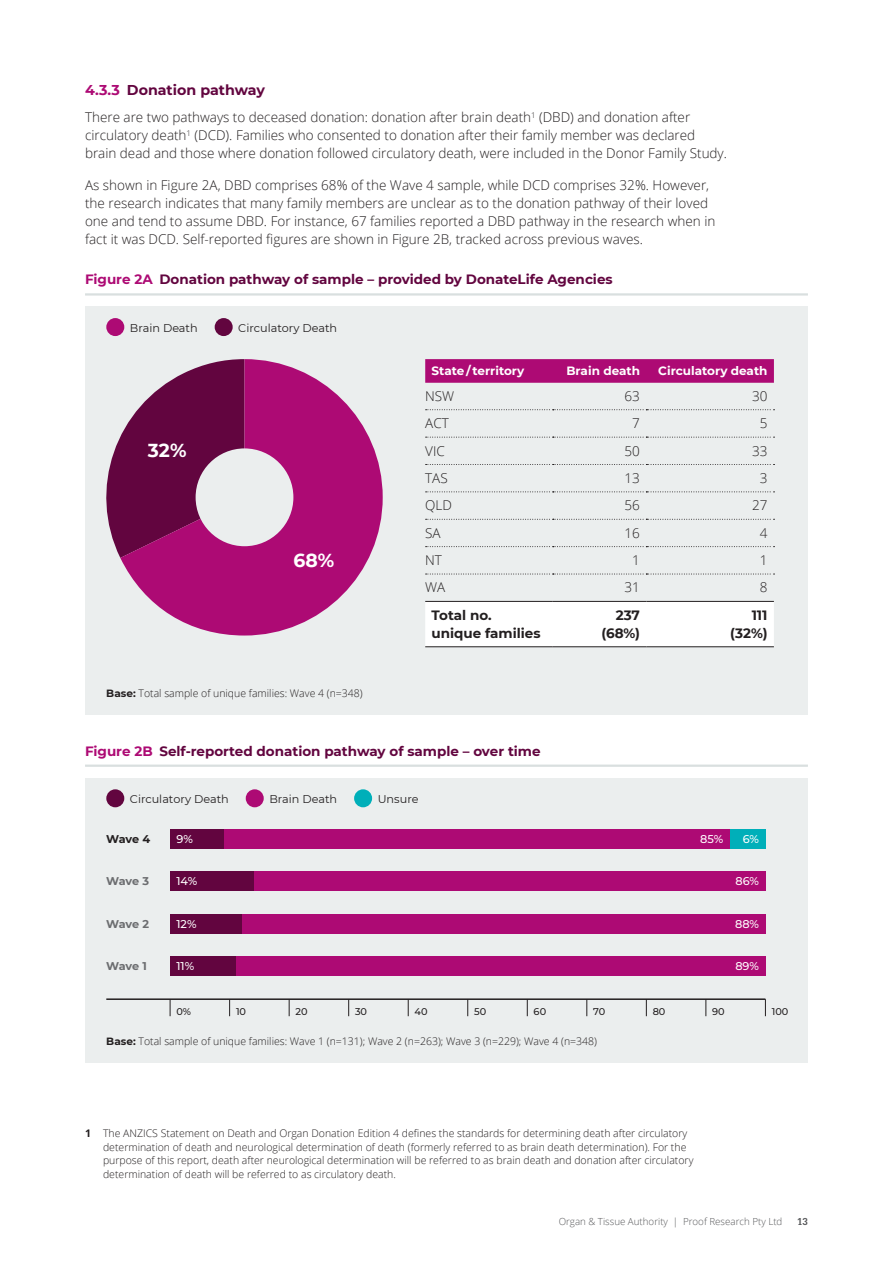
<style>
.page{position:relative;width:893px;height:1263px;background:#fff}
.page>*{position:absolute;margin:0;border:0;box-sizing:border-box;transform-origin:0 0}
.Subhead_1{font:700 18.75px "Montserrat";color:#fff}
.Subhead_3{font:700 14.25px "Montserrat";color:#62053f}
.Body_copy{font:300 13.5px/18px "Open Sans";color:#231f20}
.Table_figure_heading{font:700 13.5px "Montserrat";color:#62053f}
.Table___copy{font:300 13.5px "Open Sans";color:#231f20}
.Table___copy-2{font:700 13.5px/18px "Montserrat";color:#231f20;text-align:right}
.Table___header_row{font:700 12px "Montserrat";color:#fff}
.Figure___key{font:11.25px "Montserrat";color:#231f20}
.t1{font:500 11.25px "Montserrat";color:#fff}
.t2{font:700 11.25px "Montserrat";letter-spacing:-.015em;color:#6c6d70}
.t3{font:700 11.25px "Montserrat";color:#231f20}
.Footnotes{font:300 10.5px/13.5px "Open Sans";color:#231f20}
.t4{font:300 9.75px "Open Sans";color:#57585a}
.t5{font:500 9.75px "Montserrat";color:#231f20}
.t6{font:700 9.75px "Glypha LT Std";color:#57585a}
.s1{color:#ad0a74}
.s2{font-family:"Montserrat";font-weight:700}
.s3{font-weight:700}
</style>
<div class="page">
<div style="left:85px;top:778px;width:723px;height:285px;background:#ebeeee"></div>
<div style="left:170px;top:957px;width:595px;height:19px;background:#ad0a74"></div>
<div style="left:170px;top:957px;width:66px;height:19px;background:#62053f"></div>
<div style="left:170px;top:914px;width:595px;height:19px;background:#ad0a74"></div>
<div style="left:170px;top:914px;width:72px;height:19px;background:#62053f"></div>
<div style="left:170px;top:872px;width:595px;height:19px;background:#ad0a74"></div>
<div style="left:170px;top:872px;width:83px;height:19px;background:#62053f"></div>
<div style="left:224px;top:829px;width:506px;height:19px;background:#ad0a74"></div>
<div style="left:730px;top:829px;width:35px;height:19px;background:#00afb9"></div>
<div style="left:170px;top:829px;width:54px;height:19px;background:#62053f"></div>
<svg style="left:170px;top:1000px;width:1px;height:16px"></svg>
<svg style="left:229px;top:1000px;width:1px;height:16px"></svg>
<svg style="left:289px;top:1000px;width:1px;height:16px"></svg>
<svg style="left:348px;top:1000px;width:1px;height:16px"></svg>
<svg style="left:408px;top:1000px;width:1px;height:16px"></svg>
<svg style="left:467px;top:1000px;width:1px;height:16px"></svg>
<svg style="left:527px;top:1000px;width:1px;height:16px"></svg>
<svg style="left:587px;top:1000px;width:1px;height:16px"></svg>
<svg style="left:646px;top:1000px;width:1px;height:16px"></svg>
<svg style="left:706px;top:1000px;width:1px;height:16px"></svg>
<svg style="left:765px;top:999px;width:1px;height:17px"></svg>
<hr style="left:106px;top:998px;width:659px;height:2px;background:#231f20">
<div style="left:85px;top:307px;width:723px;height:408px;background:#ebeeee"></div>
<svg style="left:106px;top:437px;width:14px;height:120px"></svg>
<svg style="left:120px;top:359px;width:263px;height:276px;fill:#ad0a74"></svg>
<hr style="left:85px;top:293px;width:723px;height:3px;background:#d9dfdf">
<hr style="left:85px;top:764px;width:723px;height:3px;background:#d9dfdf">
<div style="left:106px;top:318px;width:18px;height:18px;background:#ad0a74;border-radius:50%"></div>
<div style="left:215px;top:318px;width:18px;height:18px;background:#62053f;border-radius:50%"></div>
<div style="left:106px;top:789px;width:18px;height:18px;background:#62053f;border-radius:50%"></div>
<div style="left:246px;top:789px;width:18px;height:18px;background:#ad0a74;border-radius:50%"></div>
<div style="left:354px;top:789px;width:18px;height:18px;background:#00afb9;border-radius:50%"></div>
<svg style="left:425px;top:359px;width:349px;height:24px;background:#ad0d75"></svg>
<div style="left:425px;top:602px;width:349px;height:44px;background:#fff"></div>
<svg style="left:426px;top:409px;width:348px;height:1px"></svg>
<svg style="left:426px;top:437px;width:348px;height:1px"></svg>
<svg style="left:426px;top:464px;width:348px;height:1px"></svg>
<svg style="left:426px;top:491px;width:348px;height:1px"></svg>
<svg style="left:426px;top:519px;width:348px;height:1px"></svg>
<svg style="left:426px;top:546px;width:348px;height:1px"></svg>
<svg style="left:426px;top:574px;width:348px;height:1px"></svg>
<hr style="left:425px;top:601px;width:128px;height:1px;background:#231f20">
<hr style="left:553px;top:601px;width:93px;height:1px;background:#231f20">
<hr style="left:646px;top:601px;width:128px;height:1px;background:#231f20">
<hr style="left:425px;top:646px;width:128px;height:1px;background:#231f20">
<hr style="left:553px;top:646px;width:93px;height:1px;background:#231f20">
<hr style="left:646px;top:646px;width:128px;height:1px;background:#231f20">
<div style="left:196px;top:448px;width:97px;height:98px;background:#ebeeee;border-radius:50%"></div>
<p class="Subhead_3" style="left:85px;top:80px;width:181px"><span class="s1">4.3.3</span> Donation pathway</p>
<p class="Body_copy" style="left:85px;top:108px;width:643px">There are two pathways to deceased donation: donation after brain death<sup>1</sup> (DBD) and donation after circulatory death<sup>1</sup> (DCD). Families who consented to donation after their family member was declared brain dead and those where donation followed circulatory death, were included in the Donor Family Study.</p>
<p class="Body_copy" style="left:85px;top:176px;width:632px">As shown in Figure 2A, DBD comprises 68% of the Wave 4 sample, while DCD comprises 32%. However, the research indicates that many family members are unclear as to the donation pathway of their loved one and tend to assume DBD. For instance, 67 families reported a DBD pathway in the research when in fact it was DCD. Self-reported figures are shown in Figure 2B, tracked across previous waves.</p>
<p class="Table_figure_heading" style="left:85px;top:270px;width:529px"><span class="s1">Figure 2A</span> Donation pathway of sample – provided by DonateLife Agencies</p>
<p class="Figure___key" style="left:130px;top:320px;width:69px">Brain Death</p>
<p class="Figure___key" style="left:238px;top:320px;width:100px">Circulatory Death</p>
<p class="Subhead_1" style="left:148px;top:437px;width:40px">32%</p>
<p class="Subhead_1" style="left:294px;top:547px;width:42px">68%</p>
<p class="Footnotes" style="left:106px;top:686px;width:258px"><span class="s2">Base:</span> Total sample of unique families: Wave 4 (n=348)</p>
<p class="Table___header_row" style="left:432px;top:362px;width:94px">State / territory</p>
<p class="Table___header_row" style="left:566px;top:362px;width:75px">Brain death</p>
<p class="Table___header_row" style="left:658px;top:362px;width:111px">Circulatory death</p>
<p class="Table___copy" style="left:425px;top:387px;width:31px">NSW</p>
<p class="Table___copy" style="left:625px;top:387px;width:17px">63</p>
<p class="Table___copy" style="left:752px;top:387px;width:17px">30</p>
<p class="Table___copy" style="left:425px;top:414px;width:25px">ACT</p>
<p class="Table___copy" style="left:632px;top:414px;width:9px">7</p>
<p class="Table___copy" style="left:760px;top:414px;width:9px">5</p>
<p class="Table___copy" style="left:425px;top:441px;width:21px">VIC</p>
<p class="Table___copy" style="left:625px;top:441px;width:17px">50</p>
<p class="Table___copy" style="left:752px;top:441px;width:17px">33</p>
<p class="Table___copy" style="left:425px;top:469px;width:24px">TAS</p>
<p class="Table___copy" style="left:625px;top:469px;width:17px">13</p>
<p class="Table___copy" style="left:760px;top:469px;width:9px">3</p>
<p class="Table___copy" style="left:425px;top:496px;width:28px">QLD</p>
<p class="Table___copy" style="left:625px;top:496px;width:17px">56</p>
<p class="Table___copy" style="left:752px;top:496px;width:17px">27</p>
<p class="Table___copy" style="left:425px;top:523px;width:17px">SA</p>
<p class="Table___copy" style="left:625px;top:523px;width:17px">16</p>
<p class="Table___copy" style="left:760px;top:523px;width:9px">4</p>
<p class="Table___copy" style="left:425px;top:551px;width:18px">NT</p>
<p class="Table___copy" style="left:632px;top:551px;width:9px">1</p>
<p class="Table___copy" style="left:760px;top:551px;width:9px">1</p>
<p class="Table___copy" style="left:425px;top:578px;width:22px">WA</p>
<p class="Table___copy" style="left:625px;top:578px;width:17px">31</p>
<p class="Table___copy" style="left:760px;top:578px;width:9px">8</p>
<p class="Table___copy-2" style="left:432px;top:605px;width:111px;text-align:left">Total no. unique families</p>
<p class="Table___copy-2" style="left:601px;top:605px;width:40px">237 (68%)</p>
<p class="Table___copy-2" style="left:730px;top:605px;width:39px">111 (32%)</p>
<p class="Table_figure_heading" style="left:85px;top:741px;width:457px"><span class="s1">Figure 2B</span> Self-reported donation pathway of sample – over time</p>
<p class="Figure___key" style="left:130px;top:791px;width:100px">Circulatory Death</p>
<p class="Figure___key" style="left:269px;top:791px;width:69px">Brain Death</p>
<p class="Figure___key" style="left:378px;top:791px;width:42px">Unsure</p>
<p class="t3" style="left:106px;top:830px;width:45px">Wave 4</p>
<p class="t1" style="left:176px;top:831px;width:18px">9%</p>
<p class="t1" style="left:700px;top:831px;width:25px">85%</p>
<p class="t1" style="left:743px;top:831px;width:18px">6%</p>
<p class="t2" style="left:106px;top:873px;width:44px">Wave 3</p>
<p class="t1" style="left:176px;top:873px;width:22px">14%</p>
<p class="t1" style="left:736px;top:873px;width:25px">86%</p>
<p class="t2" style="left:106px;top:915px;width:44px">Wave 2</p>
<p class="t1" style="left:176px;top:916px;width:22px">12%</p>
<p class="t1" style="left:735px;top:916px;width:25px">88%</p>
<p class="t2" style="left:106px;top:958px;width:42px">Wave 1</p>
<p class="t1" style="left:735px;top:958px;width:25px">89%</p>
<p class="t1" style="left:176px;top:958px;width:19px">11%</p>
<p class="t5" style="left:176px;top:1005px;width:16px">0%</p>
<p class="t5" style="left:236px;top:1005px;width:12px">10</p>
<p class="t5" style="left:296px;top:1005px;width:14px">20</p>
<p class="t5" style="left:355px;top:1005px;width:14px">30</p>
<p class="t5" style="left:415px;top:1005px;width:15px">40</p>
<p class="t5" style="left:474px;top:1005px;width:14px">50</p>
<p class="t5" style="left:534px;top:1005px;width:14px">60</p>
<p class="t5" style="left:593px;top:1005px;width:14px">70</p>
<p class="t5" style="left:653px;top:1005px;width:14px">80</p>
<p class="t5" style="left:712px;top:1005px;width:14px">90</p>
<p class="t5" style="left:772px;top:1005px;width:18px">100</p>
<p class="Footnotes" style="left:106px;top:1034px;width:492px"><span class="s2">Base:</span> Total sample of unique families: Wave 1 (n=131); Wave 2 (n=263); Wave 3 (n=229); Wave 4 (n=348)</p>
<p class="Footnotes" style="left:103px;top:1126px;width:592px;text-indent:-18px"><span class="s3">1</span> The ANZICS Statement on Death and Organ Donation Edition 4 defines the standards for determining death after circulatory determination of death and neurological determination of death (formerly referred to as brain death determination). For the purpose of this report, death after neurological determination will be referred to as brain death and donation after circulatory determination of death will be referred to as circulatory death.</p>
<p class="t4" style="left:559px;top:1215px;width:225px">Organ &amp; Tissue Authority | Proof Research Pty Ltd</p>
<p class="t6" style="left:797px;top:1216px;width:12px">13</p>
</div>
